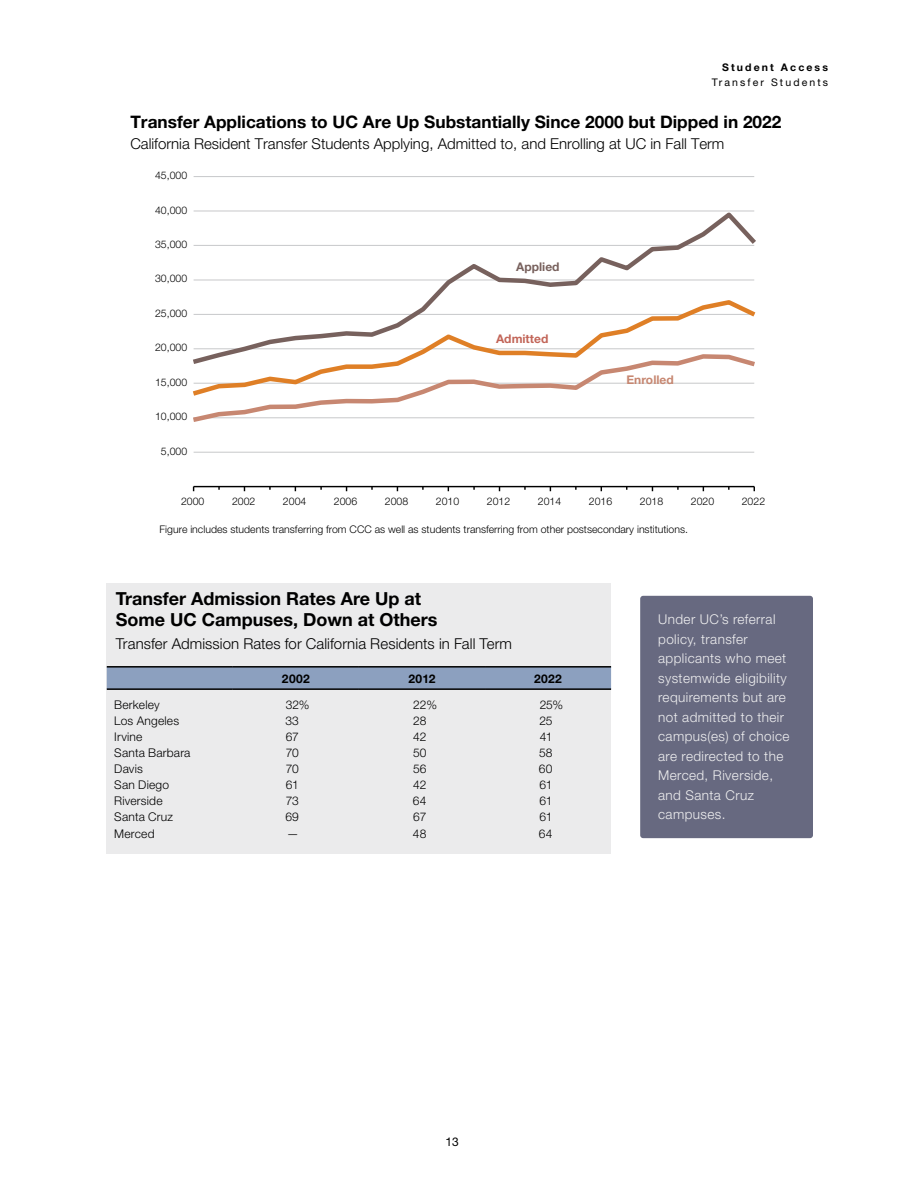
<style>
.page{position:relative;width:918px;height:1188px;background:#fff}
.page>*{position:absolute;margin:0;border:0;box-sizing:border-box;transform-origin:0 0}
.t1{font:700 18px/21.6px "Helvetica Neue LT Pro";color:#000}
.t2{font:700 17.25px "Helvetica Neue LT Pro";color:#000}
.t3{font:300 15px "Helvetica Neue LT Pro";color:#000}
.t4{font:300 13.5px/19.5px "Helvetica Neue LT";letter-spacing:.03em;color:#efeff0}
.t5{font:300 12px "Helvetica Neue LT Pro";letter-spacing:.015em;color:#000}
.t6{font:700 12px "Helvetica Neue LT Pro";letter-spacing:.035em;color:#000}
.t7{font:700 12px "Helvetica Neue LT Pro";color:#c26558}
.t8{font:700 12px "Helvetica Neue LT Pro";color:#c78771}
.t9{font:700 12px "Helvetica Neue LT Pro";letter-spacing:-.005em;color:#78615d}
.t10{font:12px "Helvetica Neue LT";color:#000}
.t11{font:300 10.5px "Helvetica Neue LT Pro";color:#000}
.t12{font:10.5px "Helvetica Neue LT";letter-spacing:.2em;color:#000}
.t13{font:700 10.5px "Helvetica Neue LT";letter-spacing:.2em;color:#000}
</style>
<div class="page">
<div style="left:107px;top:583px;width:504px;height:270px;background:#ebebec"></div>
<div style="left:107px;top:668px;width:504px;height:20px;background:#8ca0bf"></div>
<hr style="left:107px;top:666px;width:126px;height:2px;background:#000">
<hr style="left:233px;top:666px;width:126px;height:2px;background:#000">
<hr style="left:359px;top:666px;width:126px;height:2px;background:#000">
<hr style="left:485px;top:666px;width:126px;height:2px;background:#000">
<hr style="left:233px;top:688px;width:126px;height:2px;background:#000">
<hr style="left:359px;top:688px;width:126px;height:2px;background:#000">
<hr style="left:485px;top:688px;width:126px;height:2px;background:#000">
<hr style="left:107px;top:688px;width:126px;height:2px;background:#000">
<div style="left:640px;top:596px;width:173px;height:242px;background:#676980;border-radius:3px"></div>
<hr style="left:194px;top:176px;width:560px;height:1px;background:#c7c8ca">
<hr style="left:194px;top:452px;width:560px;height:1px;background:#c7c8ca">
<hr style="left:194px;top:486px;width:560px;height:1px;background:#000">
<svg style="left:193px;top:210px;width:563px;height:88px"></svg>
<svg style="left:193px;top:298px;width:563px;height:54px"></svg>
<svg style="left:192px;top:352px;width:563px;height:70px"></svg>
<p class="t13" style="left:722px;top:61px;width:107px">Student Access</p>
<p class="t12" style="left:712px;top:76px;width:118px">Transfer Students</p>
<h2 class="t2" style="left:130px;top:111px;width:653px">Transfer Applications to UC Are Up Substantially Since 2000 but Dipped in 2022</h2>
<h3 class="t3" style="left:130px;top:134px;width:595px">California Resident Transfer Students Applying, Admitted to, and Enrolling at UC in Fall Term</h3>
<p class="t11" style="left:155px;top:169px;width:34px">45,000</p>
<p class="t11" style="left:155px;top:203px;width:34px">40,000</p>
<p class="t11" style="left:155px;top:238px;width:34px">35,000</p>
<p class="t11" style="left:155px;top:272px;width:34px">30,000</p>
<p class="t11" style="left:155px;top:307px;width:34px">25,000</p>
<p class="t11" style="left:155px;top:341px;width:34px">20,000</p>
<p class="t11" style="left:155px;top:376px;width:34px">15,000</p>
<p class="t11" style="left:155px;top:410px;width:34px">10,000</p>
<p class="t11" style="left:161px;top:445px;width:28px">5,000</p>
<p class="t9" style="left:516px;top:260px;width:45px">Applied</p>
<p class="t7" style="left:496px;top:332px;width:54px">Admitted</p>
<p class="t8" style="left:626px;top:372px;width:49px">Enrolled</p>
<p class="t11" style="left:181px;top:495px;width:25px">2000</p>
<p class="t11" style="left:232px;top:495px;width:25px">2002</p>
<p class="t11" style="left:283px;top:495px;width:25px">2004</p>
<p class="t11" style="left:334px;top:495px;width:25px">2006</p>
<p class="t11" style="left:385px;top:495px;width:25px">2008</p>
<p class="t11" style="left:436px;top:495px;width:25px">2010</p>
<p class="t11" style="left:487px;top:495px;width:25px">2012</p>
<p class="t11" style="left:538px;top:495px;width:25px">2014</p>
<p class="t11" style="left:589px;top:495px;width:25px">2016</p>
<p class="t11" style="left:640px;top:495px;width:25px">2018</p>
<p class="t11" style="left:691px;top:495px;width:25px">2020</p>
<p class="t11" style="left:742px;top:495px;width:25px">2022</p>
<p class="t11" style="left:160px;top:523px;width:530px">Figure includes students transferring from CCC as well as students transferring from other postsecondary institutions.</p>
<h1 class="t1" style="left:116px;top:587px;width:323px">Transfer Admission Rates Are Up at<br>Some UC Campuses, Down at Others</h1>
<h3 class="t3" style="left:116px;top:634px;width:398px">Transfer Admission Rates for California Residents in Fall Term</h3>
<p class="t6" style="left:282px;top:671px;width:29px">2002</p>
<p class="t6" style="left:409px;top:671px;width:28px">2012</p>
<p class="t6" style="left:534px;top:671px;width:29px">2022</p>
<p class="t5" style="left:114px;top:697px;width:47px">Berkeley</p>
<p class="t5" style="left:286px;top:697px;width:25px">32%</p>
<p class="t5" style="left:413px;top:697px;width:25px">22%</p>
<p class="t5" style="left:540px;top:697px;width:25px">25%</p>
<p class="t5" style="left:114px;top:713px;width:66px">Los Angeles</p>
<p class="t5" style="left:285px;top:713px;width:15px">33</p>
<p class="t5" style="left:413px;top:713px;width:15px">28</p>
<p class="t5" style="left:539px;top:713px;width:15px">25</p>
<p class="t5" style="left:114px;top:729px;width:30px">Irvine</p>
<p class="t5" style="left:286px;top:729px;width:15px">67</p>
<p class="t5" style="left:413px;top:729px;width:15px">42</p>
<p class="t5" style="left:540px;top:729px;width:14px">41</p>
<p class="t5" style="left:114px;top:745px;width:78px">Santa Barbara</p>
<p class="t5" style="left:286px;top:745px;width:15px">70</p>
<p class="t5" style="left:413px;top:745px;width:15px">50</p>
<p class="t5" style="left:539px;top:745px;width:15px">58</p>
<p class="t5" style="left:114px;top:761px;width:30px">Davis</p>
<p class="t5" style="left:286px;top:761px;width:15px">70</p>
<p class="t5" style="left:413px;top:761px;width:15px">56</p>
<p class="t5" style="left:539px;top:761px;width:15px">60</p>
<p class="t5" style="left:114px;top:778px;width:56px">San Diego</p>
<p class="t5" style="left:286px;top:778px;width:15px">61</p>
<p class="t5" style="left:413px;top:778px;width:15px">42</p>
<p class="t5" style="left:539px;top:778px;width:15px">61</p>
<p class="t5" style="left:114px;top:794px;width:50px">Riverside</p>
<p class="t5" style="left:286px;top:794px;width:15px">73</p>
<p class="t5" style="left:413px;top:794px;width:15px">64</p>
<p class="t5" style="left:539px;top:794px;width:15px">61</p>
<p class="t5" style="left:114px;top:810px;width:60px">Santa Cruz</p>
<p class="t5" style="left:285px;top:810px;width:15px">69</p>
<p class="t5" style="left:413px;top:810px;width:15px">67</p>
<p class="t5" style="left:539px;top:810px;width:15px">61</p>
<p class="t5" style="left:114px;top:826px;width:42px">Merced</p>
<p class="t5" style="left:287px;top:826px;width:13px">—</p>
<p class="t5" style="left:413px;top:826px;width:15px">48</p>
<p class="t5" style="left:539px;top:826px;width:15px">64</p>
<p class="t4" style="left:658px;top:610px;width:133px">Under UC’s referral policy, transfer applicants who meet systemwide eligibility requirements but are not admitted to their campus(es) of choice are redirected to the<br>Merced, Riverside, and Santa Cruz campuses.</p>
<p class="t10" style="left:446px;top:1134px;width:15px">13</p>
</div>
